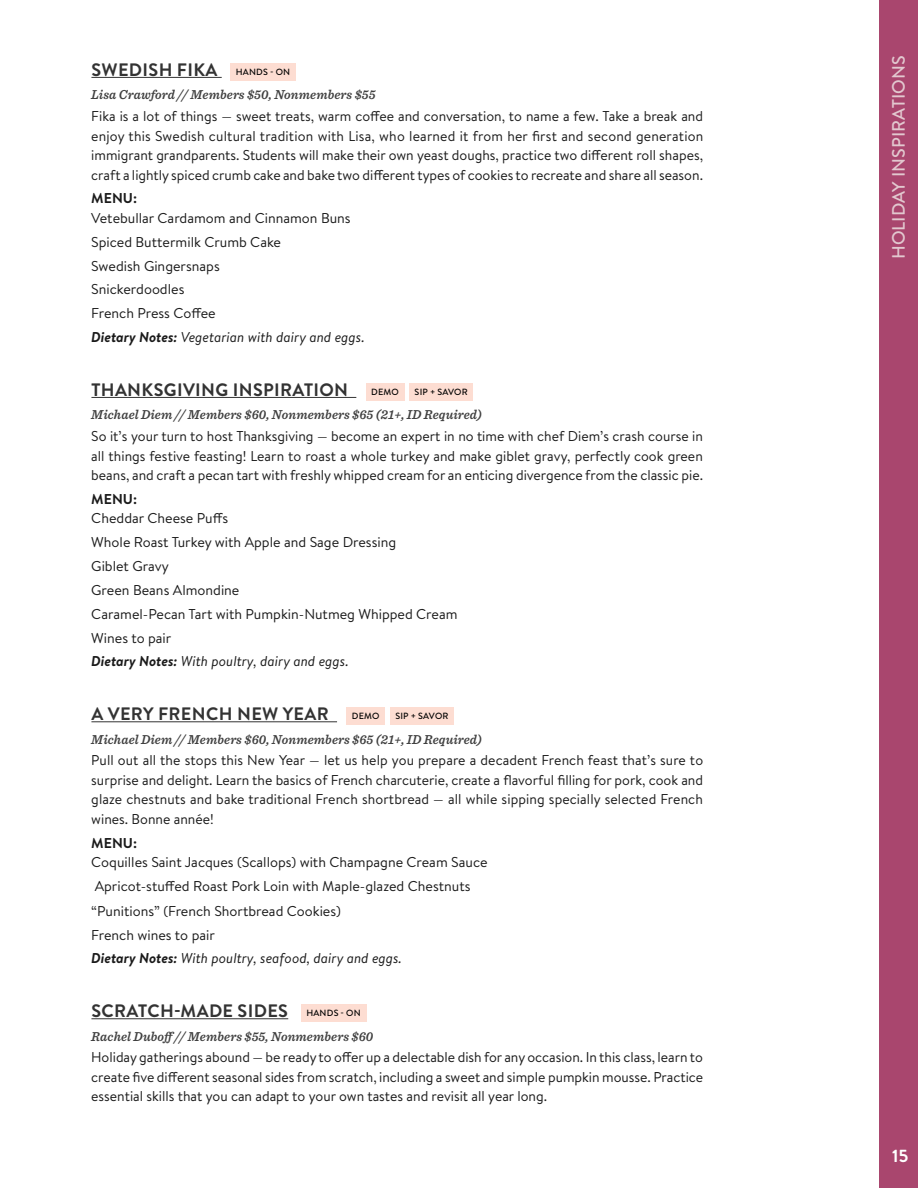
<style>
.page{position:relative;width:918px;height:1188px;background:#fff}
.page>*{position:absolute;margin:0;border:0;box-sizing:border-box;transform-origin:0 0}
.t1{font:700 18px "Brandon Grotesque";letter-spacing:.02em;color:#333}
.t2{font:500 18px "Brandon Grotesque";letter-spacing:.005em;color:#e2c8cf}
.t3{font:700 18px "Brandon Grotesque";color:#fff}
.t4{font:14.25px/23.9px "Brandon Text";color:#1a1a1a;text-align:justify}
.t5{font:700 14.25px "Brandon Text";color:#1a1a1a}
.t6{font:italic 600 13.5px "Sentinel";letter-spacing:.01em;color:#404040;scale:.95 1}
.t7{font:500 9px "Brandon Grotesque";letter-spacing:.02em;color:#000}
.s1{font-weight:500;font-size:9px;color:#000}
.s2{font-weight:700;font-style:italic}
.s3{font-style:italic}
</style>
<div class="page">
<div style="left:879px;top:0;width:39px;height:1188px;background:#a9466e"></div>
<hr style="left:91px;top:77px;width:131px;height:1px;background:#333">
<hr style="left:91px;top:397px;width:265px;height:1px;background:#333">
<hr style="left:91px;top:721px;width:246px;height:1px;background:#333">
<hr style="left:91px;top:1018px;width:197px;height:1px;background:#333">
<div style="left:230px;top:63px;width:66px;height:17px;background:#fdddd2"></div>
<div style="left:366px;top:383px;width:38px;height:17px;background:#fdddd2"></div>
<div style="left:409px;top:383px;width:64px;height:17px;background:#fdddd2"></div>
<div style="left:347px;top:707px;width:38px;height:17px;background:#fdddd2"></div>
<div style="left:390px;top:707px;width:64px;height:17px;background:#fdddd2"></div>
<div style="left:301px;top:1004px;width:65px;height:17px;background:#fdddd2"></div>
<p class="t1" style="left:91px;top:57px;width:200px">SWEDISH FIKA <span class="s1">HANDS - ON</span></p>
<p class="t6" style="left:91px;top:84px;width:301px">Lisa Crawford // Members $50, Nonmembers $55</p>
<p class="t4" style="left:91px;top:106px;width:613px;line-height:19.5px">Fika is a lot of things — sweet treats, warm coffee and conversation, to name a few. Take a break and enjoy this Swedish cultural tradition with Lisa, who learned it from her first and second generation immigrant grandparents. Students will make their own yeast doughs, practice two different roll shapes, craft a lightly spiced crumb cake and bake two different types of cookies to recreate and share all season.</p>
<p class="t5" style="left:91px;top:189px;width:47px">MENU:</p>
<p class="t4" style="left:91px;top:206px;width:275px;text-align:left">Vetebullar Cardamom and Cinnamon Buns<br>Spiced Buttermilk Crumb Cake<br>Swedish Gingersnaps<br>Snickerdoodles<br>French Press Coffee<br><span class="s2">Dietary Notes:</span> <span class="s3">Vegetarian with dairy and eggs.</span></p>
<p class="t1" style="left:91px;top:377px;width:258px">THANKSGIVING INSPIRATION</p>
<p class="t7" style="left:371px;top:385px;width:29px">DEMO</p>
<p class="t7" style="left:415px;top:385px;width:55px">SIP + SAVOR</p>
<p class="t6" style="left:91px;top:405px;width:413px">Michael Diem // Members $60, Nonmembers $65 (21+, ID Required)</p>
<p class="t4" style="left:91px;top:426px;width:613px;line-height:19.5px">So it’s your turn to host Thanksgiving — become an expert in no time with chef Diem’s crash course in all things festive feasting! Learn to roast a whole turkey and make giblet gravy, perfectly cook green beans, and craft a pecan tart with freshly whipped cream for an enticing divergence from the classic pie.</p>
<p class="t5" style="left:91px;top:489px;width:47px">MENU:</p>
<p class="t4" style="left:91px;top:506px;width:368px;text-align:left">Cheddar Cheese Puffs<br>Whole Roast Turkey with Apple and Sage Dressing<br>Giblet Gravy<br>Green Beans Almondine<br>Caramel-Pecan Tart with Pumpkin-Nutmeg Whipped Cream<br>Wines to pair<br><span class="s2">Dietary Notes:</span> <span class="s3">With poultry, dairy and eggs.</span></p>
<p class="t1" style="left:91px;top:701px;width:239px">A VERY FRENCH NEW YEAR</p>
<p class="t7" style="left:352px;top:710px;width:29px">DEMO</p>
<p class="t7" style="left:395px;top:710px;width:55px">SIP + SAVOR</p>
<p class="t6" style="left:91px;top:729px;width:413px">Michael Diem // Members $60, Nonmembers $65 (21+, ID Required)</p>
<p class="t4" style="left:91px;top:750px;width:613px;line-height:19.5px">Pull out all the stops this New Year — let us help you prepare a decadent French feast that’s sure to surprise and delight. Learn the basics of French charcuterie, create a flavorful filling for pork, cook and glaze chestnuts and bake traditional French shortbread — all while sipping specially selected French wines. Bonne année!</p>
<p class="t5" style="left:91px;top:833px;width:47px">MENU:</p>
<p class="t4" style="left:91px;top:850px;width:398px;text-align:left">Coquilles Saint Jacques (Scallops) with Champagne Cream Sauce Apricot-stuffed Roast Pork Loin with Maple-glazed Chestnuts “Punitions” (French Shortbread Cookies)<br>French wines to pair<br><span class="s2">Dietary Notes:</span> <span class="s3">With poultry, seafood, dairy and eggs.</span></p>
<p class="t1" style="left:91px;top:998px;width:271px">SCRATCH-MADE SIDES <span class="s1">HANDS - ON</span></p>
<p class="t6" style="left:91px;top:1026px;width:298px">Rachel Duboff // Members $55, Nonmembers $60</p>
<p class="t4" style="left:91px;top:1047px;width:613px;line-height:19.5px">Holiday gatherings abound — be ready to offer up a delectable dish for any occasion. In this class, learn to create five different seasonal sides from scratch, including a sweet and simple pumpkin mousse. Practice essential skills that you can adapt to your own tastes and revisit all year long.</p>
<p class="t2" style="left:886px;top:259px;width:205px;rotate:-90deg">HOLIDAY INSPIRATIONS</p>
<p class="t3" style="left:892px;top:1143px;width:17px">15</p>
</div>
